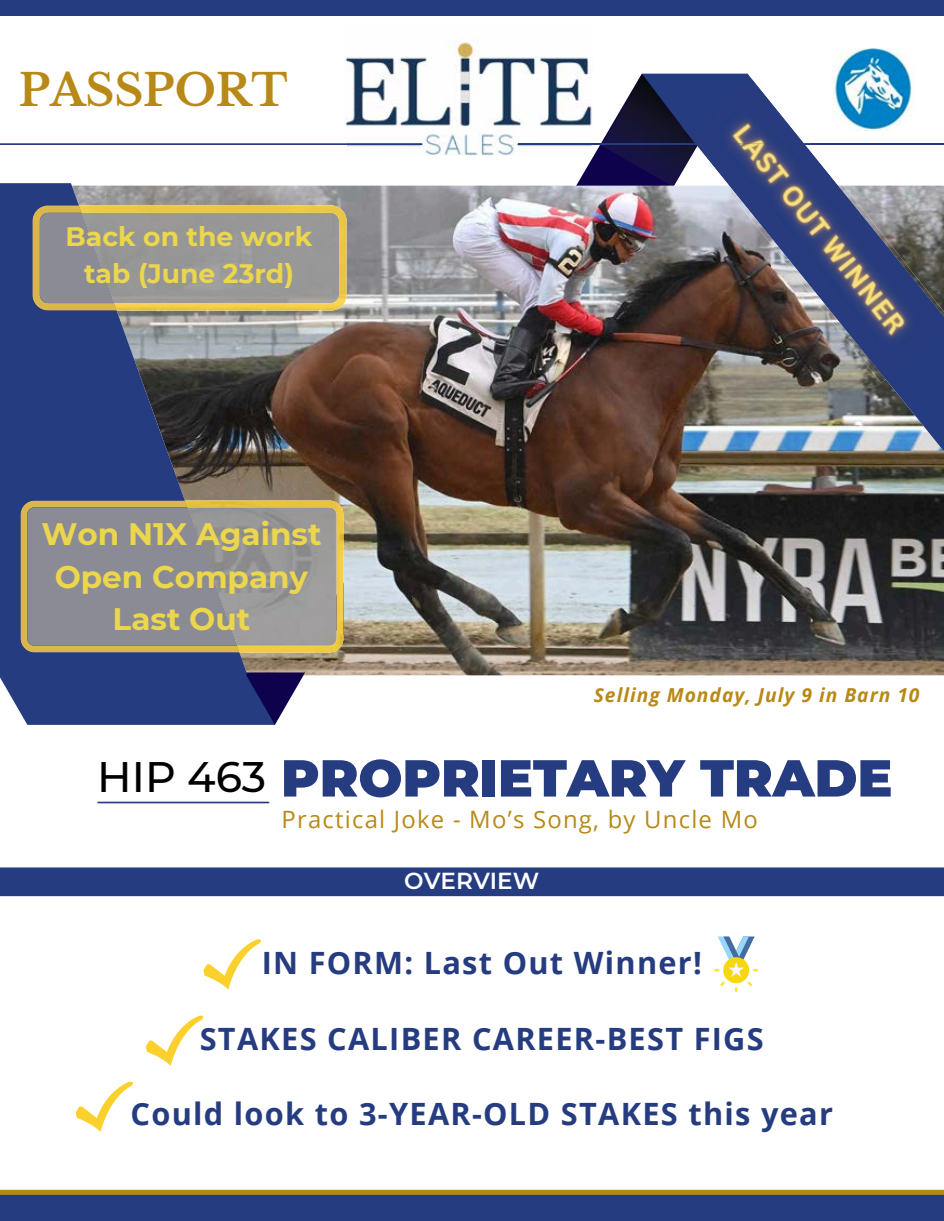
<style>
.page{position:relative;width:944px;height:1221px;background:#fff}
.page>*{position:absolute;margin:0;border:0;box-sizing:border-box;transform-origin:0 0}
.t1{font:900 51.98px "Montserrat";color:#263c80}
.t2{font:700 43.65px "Libre Baskerville";color:#b88917}
.t3{font:700 31.05px/42.5px "Montserrat";color:#ebd64d;text-align:center}
.t4{font:700 30.82px "Open Sans";letter-spacing:.04em;color:#263c80}
.t5{font:700 26.55px/36px "Montserrat";color:#ebd64d;text-align:center}
.t6{font:23.85px "Open Sans";letter-spacing:.05em;color:#b88917}
.t7{font:600 23.18px "Montserrat";color:#fff}
.t8{font:italic 700 19.35px "Open Sans";letter-spacing:.05em;color:#b88917}
.s1{font-weight:500;font-size:42.52px;color:#000}
</style>
<div class="page">
<img style="left:601px;top:75px;width:80px;height:110px">
<img style="left:247px;top:185px;width:696px;height:490px">
<img style="left:681px;top:73px;width:262px;height:378px">
<svg style="left:0;top:672px;width:305px;height:52px;background:#374786"></svg>
<svg style="left:0;top:183px;width:247px;height:491px;background:#3e4c77"></svg>
<img style="left:344px;top:41px;width:249px;height:115px">
<hr style="left:518px;top:143px;width:425px;height:2px;background:#263c80">
<div style="left:0;top:867px;width:943px;height:28px;background:#263c80"></div>
<div style="left:0;top:0;width:943px;height:15px;background:#263c80"></div>
<div style="left:0;top:1194px;width:943px;height:26px;background:#263c80"></div>
<hr style="left:0;top:143px;width:422px;height:2px;background:#263c80">
<div style="left:0;top:1189px;width:943px;height:5px;background:#b88917"></div>
<svg style="left:76px;top:1081px;width:57px;height:50px"></svg>
<svg style="left:203px;top:939px;width:58px;height:50px"></svg>
<svg style="left:146px;top:1015px;width:57px;height:50px"></svg>
<img style="left:831px;top:48px;width:82px;height:83px">
<hr style="left:98px;top:801px;width:170px;height:2px;background:#263c80">
<svg style="left:714px;top:936px;width:44px;height:55px"></svg>
<img style="left:239px;top:500px;width:104px;height:152px">
<svg style="left:20px;top:500px;width:219px;height:152px;background:#938f8d"></svg>
<img style="left:751px;top:76px;width:59px;height:67px">
<img style="left:747px;top:79px;width:56px;height:64px">
<svg style="left:943px;top:312px;width:1px;height:21px"></svg>
<svg style="left:641px;top:74px;width:106px;height:75px;background:#243266"></svg>
<img style="left:724px;top:379px;width:219px;height:4px">
<img style="left:696px;top:145px;width:247px;height:234px">
<img style="left:690px;top:143px;width:120px;height:2px">
<img style="left:117px;top:205px;width:222px;height:105px">
<svg style="left:32px;top:205px;width:85px;height:105px;background:#9b9487"></svg>
<h2 class="t2" style="left:19px;top:63px;width:270px">PASSPORT</h2>
<p class="t5" style="left:66px;top:219px;width:248px">Back on the work tab (June 23rd)</p>
<p class="t3" style="left:41px;top:512px;width:281px">Won N1X Against<br>Open Company<br>Last Out</p>
<p class="t8" style="left:593px;top:681px;width:327px">Selling Monday, July 9 in Barn 10</p>
<h1 class="t1" style="left:97px;top:746px;width:796px"><span class="s1">HIP 463</span> PROPRIETARY TRADE</h1>
<p class="t6" style="left:281px;top:802px;width:478px">Practical Joke - Mo’s Song, by Uncle Mo</p>
<p class="t7" style="left:404px;top:866px;width:136px">OVERVIEW</p>
<p class="t4" style="left:261px;top:940px;width:441px">IN FORM: Last Out Winner!</p>
<p class="t4" style="left:200px;top:1016px;width:565px">STAKES CALIBER CAREER-BEST FIGS</p>
<p class="t4" style="left:130px;top:1091px;width:704px">Could look to 3-YEAR-OLD STAKES this year</p>
</div>
